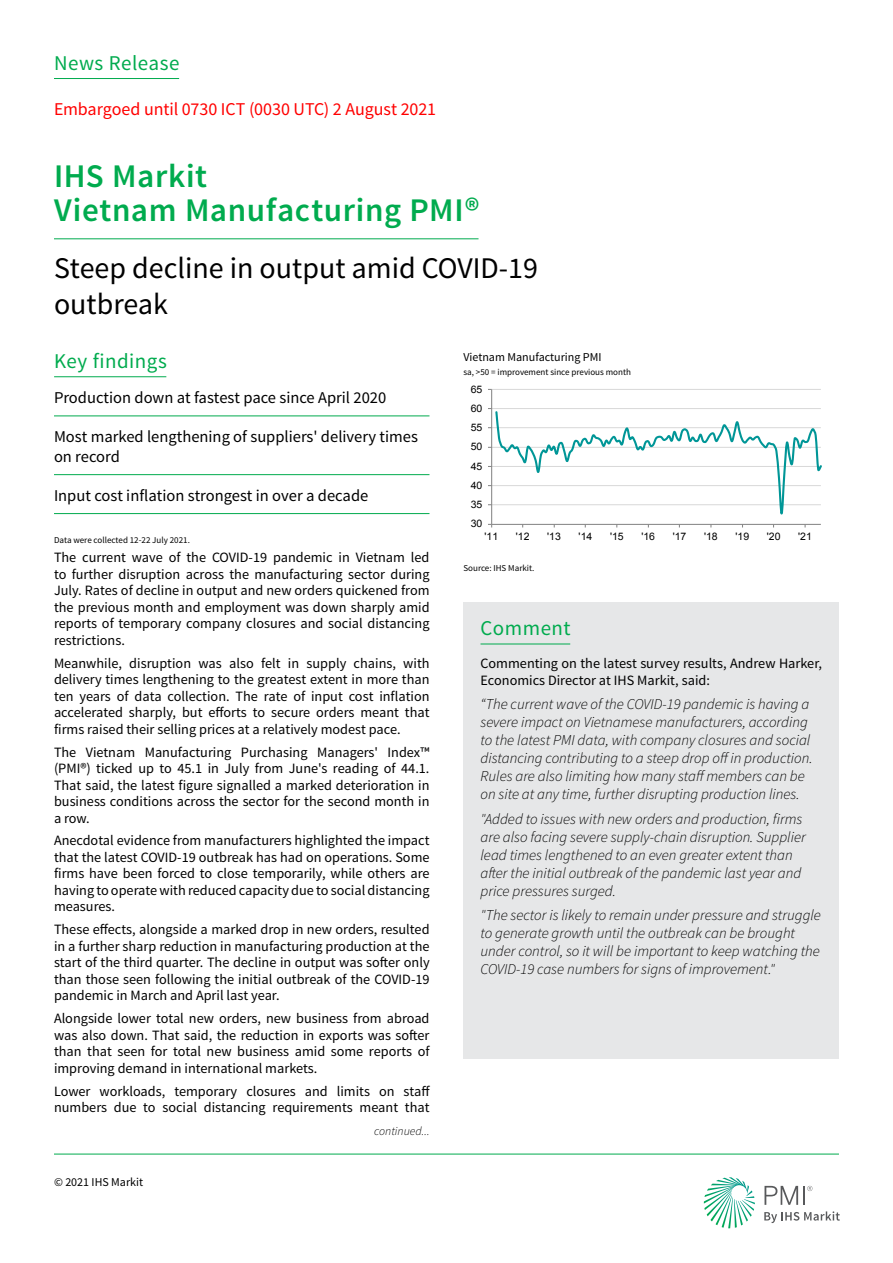
<style>
.page{position:relative;width:893px;height:1263px;background:#fff}
.page>*{position:absolute;margin:0;border:0;box-sizing:border-box;transform-origin:0 0}
.t1{font:600 33px/34.5px "Source Sans Pro";letter-spacing:.02em;color:#00ab4e}
.t2{font:30px/36px "Source Sans Pro";color:#000}
.t3{font:21px "Source Sans Pro";letter-spacing:.025em;color:#00ab4e}
.t4{font:18px "Source Sans Pro";letter-spacing:-.005em;color:#f00}
.t5{font:16.5px/19.8px "Source Sans Pro";color:#000}
.t6{font:italic 300 15px/18px "Source Sans Pro";color:#000}
.t7{font:14.25px/16.5px "Source Sans Pro";color:#000;text-align:justify}
.t8{font:12px "Source Sans Pro";color:#000}
.t9{font:italic 300 12px "Source Sans Pro";color:#000}
.t10{font:10.35px "Arial";color:#000}
.t11{font:9px "Source Sans Pro";color:#000}
</style>
<div class="page">
<svg style="left:704px;top:1177px;width:51px;height:51px"></svg>
<svg style="left:764px;top:1211px;width:76px;height:12px"></svg>
<svg style="left:764px;top:1186px;width:48px;height:19px"></svg>
<hr style="left:54px;top:1154px;width:785px;height:1px;background:#00ab4e">
<hr style="left:492px;top:389px;width:329px;height:1px;background:#d9d9d9">
<hr style="left:491px;top:389px;width:1px;height:135px;background:#868686">
<hr style="left:492px;top:524px;width:329px;height:1px;background:#868686">
<svg style="left:488px;top:408px;width:333px;height:106px"></svg>
<hr style="left:54px;top:376px;width:112px;height:1px;background:#00ab4e">
<hr style="left:54px;top:78px;width:125px;height:1px;background:#00ab4e">
<hr style="left:54px;top:238px;width:424px;height:1px;background:#00ab4e">
<hr style="left:54px;top:416px;width:375px;height:1px;background:#00ab4e">
<hr style="left:54px;top:474px;width:375px;height:1px;background:#00ab4e">
<hr style="left:54px;top:513px;width:375px;height:1px;background:#00ab4e">
<div style="left:463px;top:602px;width:376px;height:56px;background:#e6e7e8"></div>
<hr style="left:480px;top:644px;width:90px;height:1px;background:#00ab4e">
<div style="left:463px;top:658px;width:376px;height:401px;background:#e6e7e8"></div>
<h3 class="t3" style="left:54px;top:50px;width:127px">News Release</h3>
<p class="t4" style="left:54px;top:98px;width:383px">Embargoed until 0730 ICT (0030 UTC) 2 August 2021</p>
<h1 class="t1" style="left:54px;top:160px;width:427px">IHS Markit<br>Vietnam Manufacturing PMI®</h1>
<h2 class="t2" style="left:54px;top:250px;width:485px">Steep decline in output amid COVID-19 outbreak</h2>
<h3 class="t3" style="left:54px;top:348px;width:114px">Key findings</h3>
<p class="t8" style="left:463px;top:350px;width:140px">Vietnam Manufacturing PMI</p>
<p class="t11" style="left:463px;top:366px;width:169px">sa, &gt;50 = improvement since previous month</p>
<p class="t5" style="left:54px;top:388px;width:334px">Production down at fastest pace since April 2020</p>
<p class="t5" style="left:54px;top:427px;width:365px">Most marked lengthening of suppliers' delivery times on record</p>
<p class="t5" style="left:54px;top:485px;width:316px">Input cost inflation strongest in over a decade</p>
<p class="t11" style="left:54px;top:534px;width:137px">Data were collected 12-22 July 2021.</p>
<p class="t7" style="left:54px;top:549px;width:377px">The current wave of the COVID-19 pandemic in Vietnam led to further disruption across the manufacturing sector during July. Rates of decline in output and new orders quickened from the previous month and employment was down sharply amid reports of temporary company closures and social distancing restrictions.</p>
<p class="t7" style="left:54px;top:655px;width:377px">Meanwhile, disruption was also felt in supply chains, with delivery times lengthening to the greatest extent in more than ten years of data collection. The rate of input cost inflation accelerated sharply, but efforts to secure orders meant that firms raised their selling prices at a relatively modest pace.</p>
<p class="t7" style="left:54px;top:744px;width:377px">The Vietnam Manufacturing Purchasing Managers' Index™ (PMI®) ticked up to 45.1 in July from June's reading of 44.1.<br>That said, the latest figure signalled a marked deterioration in business conditions across the sector for the second month in a row.</p>
<p class="t7" style="left:54px;top:833px;width:377px">Anecdotal evidence from manufacturers highlighted the impact that the latest COVID-19 outbreak has had on operations. Some firms have been forced to close temporarily, while others are having to operate with reduced capacity due to social distancing measures.</p>
<p class="t7" style="left:54px;top:921px;width:377px">These effects, alongside a marked drop in new orders, resulted in a further sharp reduction in manufacturing production at the start of the third quarter. The decline in output was softer only than those seen following the initial outbreak of the COVID-19 pandemic in March and April last year.</p>
<p class="t7" style="left:54px;top:1010px;width:377px">Alongside lower total new orders, new business from abroad was also down. That said, the reduction in exports was softer than that seen for total new business amid some reports of improving demand in international markets.</p>
<p class="t7" style="left:54px;top:1083px;width:377px">Lower workloads, temporary closures and limits on staff numbers due to social distancing requirements meant that</p>
<p class="t8" style="left:54px;top:1175px;width:91px">© 2021 IHS Markit</p>
<p class="t9" style="left:374px;top:1123px;width:57px">continued...</p>
<p class="t10" style="left:471px;top:382px;width:13px">65</p>
<p class="t10" style="left:471px;top:401px;width:13px">60</p>
<p class="t10" style="left:471px;top:421px;width:13px">55</p>
<p class="t10" style="left:471px;top:440px;width:13px">50</p>
<p class="t10" style="left:471px;top:459px;width:13px">45</p>
<p class="t10" style="left:471px;top:478px;width:13px">40</p>
<p class="t10" style="left:471px;top:498px;width:13px">35</p>
<p class="t10" style="left:471px;top:517px;width:13px">30</p>
<p class="t10" style="left:485px;top:529px;width:15px">'11</p>
<p class="t10" style="left:516px;top:529px;width:15px">'12</p>
<p class="t10" style="left:547px;top:529px;width:15px">'13</p>
<p class="t10" style="left:579px;top:529px;width:15px">'14</p>
<p class="t10" style="left:610px;top:529px;width:15px">'15</p>
<p class="t10" style="left:641px;top:529px;width:15px">'16</p>
<p class="t10" style="left:673px;top:529px;width:15px">'17</p>
<p class="t10" style="left:704px;top:529px;width:15px">'18</p>
<p class="t10" style="left:735px;top:529px;width:15px">'19</p>
<p class="t10" style="left:767px;top:529px;width:15px">'20</p>
<p class="t10" style="left:798px;top:529px;width:15px">'21</p>
<p class="t11" style="left:463px;top:562px;width:73px">Source: IHS Markit.</p>
<h3 class="t3" style="left:480px;top:615px;width:92px">Comment</h3>
<p class="t7" style="left:480px;top:656px;width:343px">Commenting on the latest survey results, Andrew Harker,<br>Economics Director at IHS Markit, said:</p>
<p class="t6" style="left:480px;top:695px;width:334px">“The current wave of the COVID-19 pandemic is having a severe impact on Vietnamese manufacturers, according to the latest PMI data, with company closures and social distancing contributing to a steep drop off in production.<br>Rules are also limiting how many staff members can be on site at any time, further disrupting production lines.</p>
<p class="t6" style="left:480px;top:810px;width:327px">"Added to issues with new orders and production, firms are also facing severe supply-chain disruption. Supplier lead times lengthened to an even greater extent than after the initial outbreak of the pandemic last year and price pressures surged.</p>
<p class="t6" style="left:480px;top:906px;width:342px">"The sector is likely to remain under pressure and struggle to generate growth until the outbreak can be brought under control, so it will be important to keep watching the COVID-19 case numbers for signs of improvement."</p>
</div>
